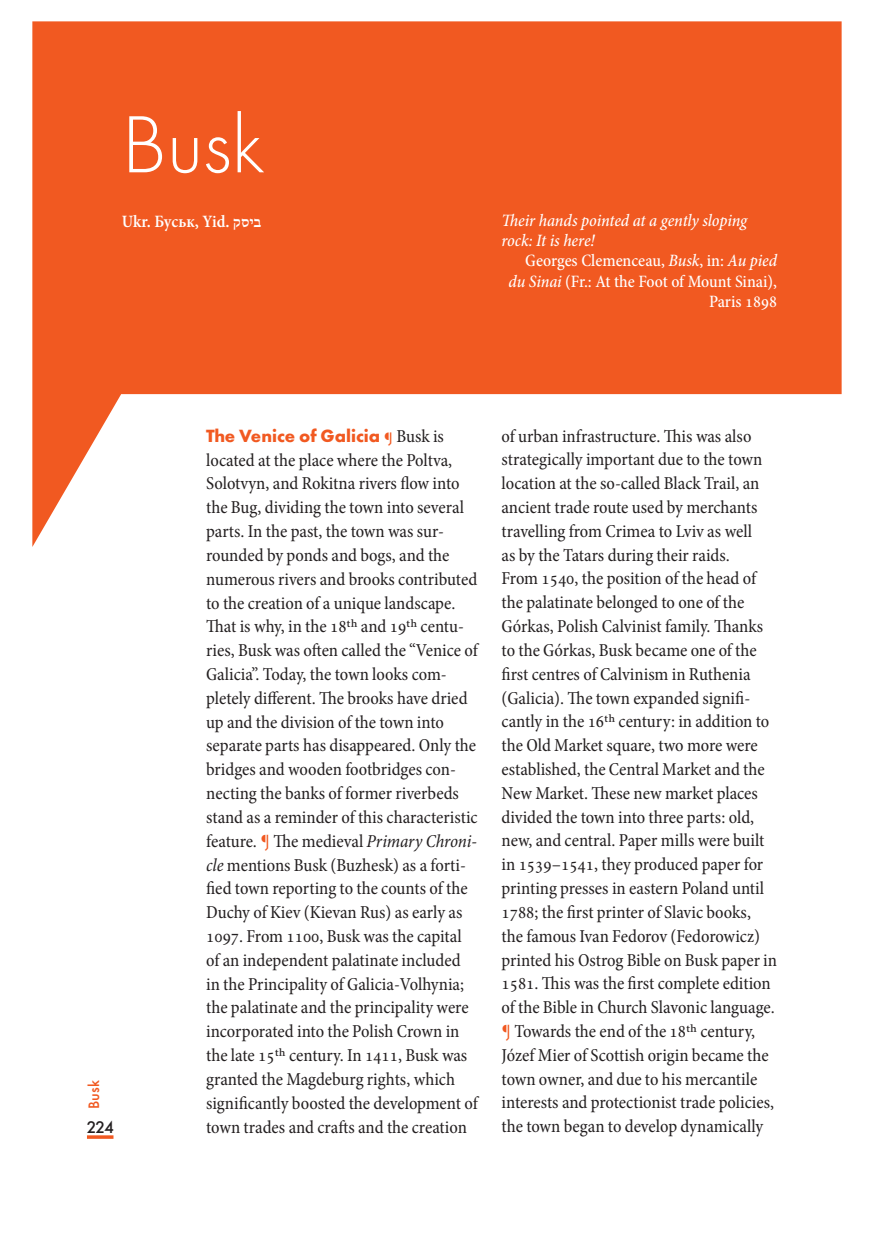
<style>
.page{position:relative;width:874px;height:1241px;background:#fff}
.page>*{position:absolute;margin:0;border:0;box-sizing:border-box;transform-origin:0 0}
.t1{font:300 84px "Futura PT";color:#fff}
.t2{font:condensed 18.38px/23.8px "Minion Pro";color:#231f20}
.t3{font:700 18.38px "Futura PT";color:#f15921}
.t4{font:500 condensed 17.5px/20.1px "Minion Pro";color:#fff;text-align:right}
.t5{font:italic 500 condensed 17.5px/20.1px "Minion Pro";letter-spacing:-.005em;color:#fff}
.t6{font:600 condensed 17.5px "Minion Pro";color:#fff}
.t7{font:500 15.75px "Futura PT";color:#f15921}
.s1{font-family:"Adobe Hebrew";font-weight:700;font-stretch:normal}
.s2{font-style:italic}
.s3{font-family:"Klavika";font-weight:400}
.s4{font-family:"Minion Pro";font-weight:400;font-stretch:condensed;color:#231f20}
.s5{font-stretch:normal}
.s6{font-family:"Klavika";font-stretch:normal;color:#f15921}
</style>
<div class="page">
<svg style="left:87px;top:1135px;width:26px;height:4px"></svg>
<svg style="left:32px;top:21px;width:809px;height:526px;fill:#f15921"></svg>
<h1 class="t1" style="left:122px;top:97px;width:144px">Busk</h1>
<p class="t6" style="left:122px;top:215px;width:141px">Ukr. Буськ, Yid. <span class="s1">ביסק</span></p>
<p class="t5" style="left:501px;top:212px;width:247px">Their hands pointed at a gently sloping rock: It is here!</p>
<p class="t4" style="left:508px;top:250px;width:270px">Georges Clemenceau, <span class="s2">Busk</span>, in: <span class="s2">Au pied du Sinai</span> (Fr.: At the Foot of Mount Sinai),<br>Paris 1898</p>
<p class="t7" style="left:87px;top:1109px;width:30px;rotate:-90deg">Busk</p>
<p class="t3" style="left:206px;top:427px;width:239px">The Venice of Galicia <span class="s3">¶</span> <span class="s4">Busk is</span></p>
<p class="t2" style="left:206px;top:449px;width:273px">located at the place where the Poltva, Solotvyn, and Rokitna rivers flow into the Bug, dividing the town into several parts. In the past, the town was sur&shy;rounded by ponds and bogs, and the numerous rivers and brooks contributed to the creation of a unique landscape.<br>That is why, in the 18<span class="s5">th</span> and 19<span class="s5">th</span> centu&shy;ries, Busk was often called the “Venice of Galicia”. Today, the town looks com&shy;pletely different. The brooks have dried up and the division of the town into separate parts has disappeared. Only the bridges and wooden footbridges con&shy;necting the banks of former riverbeds stand as a reminder of this characteristic feature. <span class="s6">¶</span> The medieval <span class="s2">Primary Chroni&shy;cle</span> mentions Busk (Buzhesk) as a forti&shy;fied town reporting to the counts of the Duchy of Kiev (Kievan Rus) as early as 1097. From 1100, Busk was the capital of an independent palatinate included in the Principality of Galicia-Volhynia; the palatinate and the principality were incorporated into the Polish Crown in the late 15<span class="s5">th</span> century. In 1411, Busk was granted the Magdeburg rights, which significantly boosted the development of town trades and crafts and the creation</p>
<p class="t2" style="left:501px;top:425px;width:277px">of urban infrastructure. This was also strategically important due to the town location at the so-called Black Trail, an ancient trade route used by merchants travelling from Crimea to Lviv as well<br>as by the Tatars during their raids.<br>From 1540, the position of the head of the palatinate belonged to one of the Górkas, Polish Calvinist family. Thanks to the Górkas, Busk became one of the first centres of Calvinism in Ruthenia (Galicia). The town expanded signifi&shy;cantly in the 16<span class="s5">th</span> century: in addition to the Old Market square, two more were established, the Central Market and the New Market. These new market places divided the town into three parts: old, new, and central. Paper mills were built in 1539–1541, they produced paper for printing presses in eastern Poland until 1788; the first printer of Slavic books, the famous Ivan Fedorov (Fedorowicz) printed his Ostrog Bible on Busk paper in 1581. This was the first complete edition of the Bible in Church Slavonic language. <span class="s6">¶</span> Towards the end of the 18<span class="s5">th</span> century, Józef Mier of Scottish origin became the town owner, and due to his mercantile interests and protectionist trade policies, the town began to develop dynamically</p>
</div>
